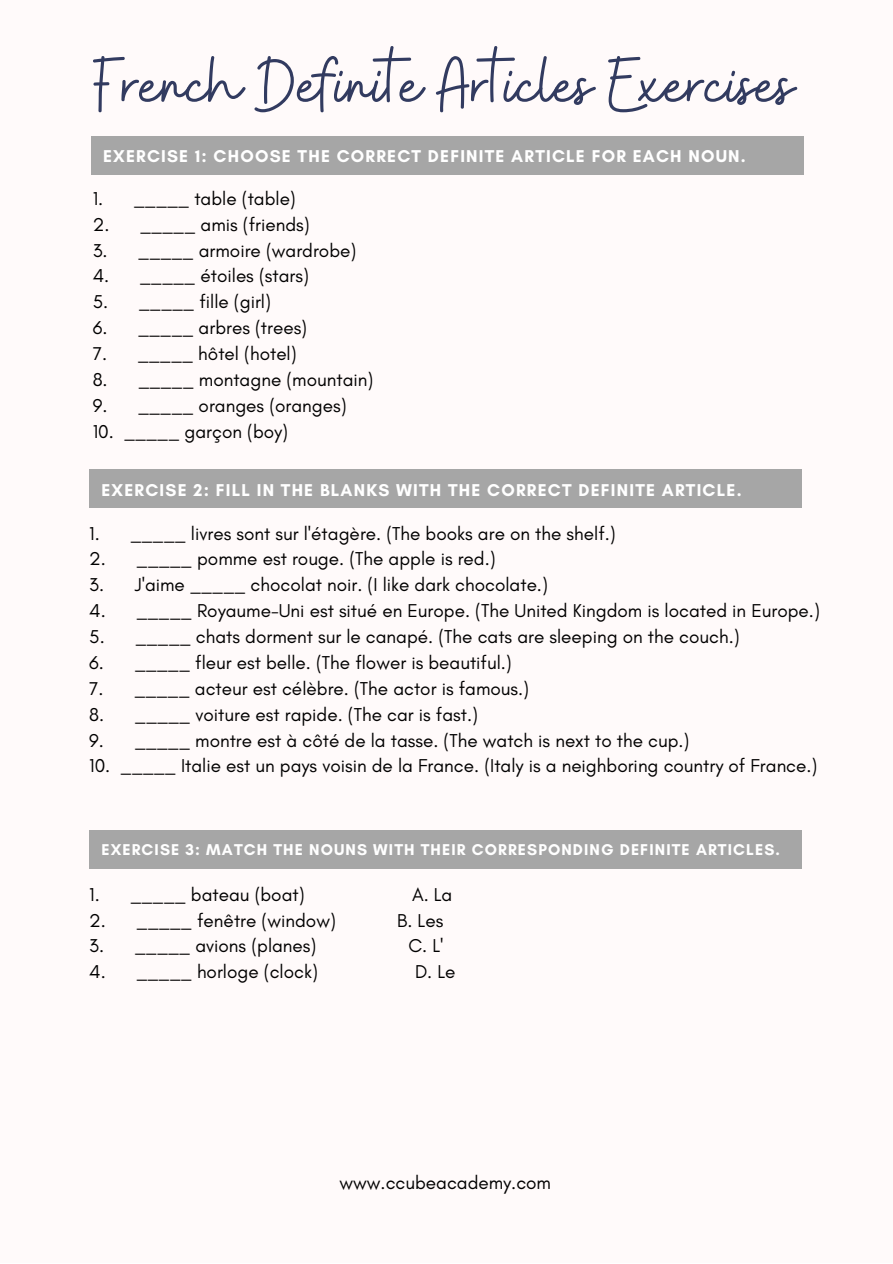
<style>
.page{position:relative;width:893px;height:1264px;background:#fff}
.page>*{position:absolute;margin:0;border:0;box-sizing:border-box;transform-origin:0 0}
.t1{font:78.3px "Buffalo";color:#323b60}
.t2{font:18.9px "Glacial Indifference";color:#000}
.t3{font:700 17.4px "Glacial Indifference";letter-spacing:.07em;color:#fff}
.t4{font:700 15.9px "Glacial Indifference";letter-spacing:.07em;color:#fff}
</style>
<div class="page">
<div style="left:0;top:0;width:892px;height:1262px;background:#fffafa"></div>
<div style="left:91px;top:136px;width:712px;height:38px;background:#a6a6a6"></div>
<div style="left:89px;top:469px;width:712px;height:38px;background:#a6a6a6"></div>
<div style="left:89px;top:830px;width:712px;height:38px;background:#a6a6a6"></div>
<h1 class="t1" style="left:93px;top:34px;width:702px">French Definite Articles Exercises</h1>
<p class="t3" style="left:103px;top:146px;width:644px">EXERCISE 1: CHOOSE THE CORRECT DEFINITE ARTICLE FOR EACH NOUN.</p>
<p class="t2" style="left:93px;top:187px;width:205px">1. _____ table (table)</p>
<p class="t2" style="left:93px;top:213px;width:218px">2. _____ amis (friends)</p>
<p class="t2" style="left:93px;top:239px;width:265px">3. _____ armoire (wardrobe)</p>
<p class="t2" style="left:93px;top:264px;width:218px">4. _____ étoiles (stars)</p>
<p class="t2" style="left:93px;top:290px;width:180px">5. _____ fille (girl)</p>
<p class="t2" style="left:93px;top:316px;width:216px">6. _____ arbres (trees)</p>
<p class="t2" style="left:93px;top:342px;width:205px">7. _____ hôtel (hotel)</p>
<p class="t2" style="left:93px;top:368px;width:282px">8. _____ montagne (mountain)</p>
<p class="t2" style="left:93px;top:394px;width:255px">9. _____ oranges (oranges)</p>
<p class="t2" style="left:93px;top:419px;width:197px">10. _____ garçon (boy)</p>
<p class="t3" style="left:101px;top:479px;width:641px">EXERCISE 2: FILL IN THE BLANKS WITH THE CORRECT DEFINITE ARTICLE.</p>
<p class="t2" style="left:89px;top:521px;width:528px">1. _____ livres sont sur l'étagère. (The books are on the shelf.)</p>
<p class="t2" style="left:89px;top:547px;width:408px">2. _____ pomme est rouge. (The apple is red.)</p>
<p class="t2" style="left:89px;top:573px;width:460px">3. J'aime _____ chocolat noir. (I like dark chocolate.)</p>
<p class="t2" style="left:89px;top:599px;width:732px">4. _____ Royaume-Uni est situé en Europe. (The United Kingdom is located in Europe.)</p>
<p class="t2" style="left:89px;top:625px;width:651px">5. _____ chats dorment sur le canapé. (The cats are sleeping on the couch.)</p>
<p class="t2" style="left:89px;top:651px;width:424px">6. _____ fleur est belle. (The flower is beautiful.)</p>
<p class="t2" style="left:89px;top:676px;width:441px">7. _____ acteur est célèbre. (The actor is famous.)</p>
<p class="t2" style="left:89px;top:702px;width:390px">8. _____ voiture est rapide. (The car is fast.)</p>
<p class="t2" style="left:89px;top:728px;width:601px">9. _____ montre est à côté de la tasse. (The watch is next to the cup.)</p>
<p class="t2" style="left:89px;top:754px;width:729px">10. _____ Italie est un pays voisin de la France. (Italy is a neighboring country of France.)</p>
<p class="t4" style="left:101px;top:839px;width:680px">EXERCISE 3: MATCH THE NOUNS WITH THEIR CORRESPONDING DEFINITE ARTICLES.</p>
<p class="t2" style="left:89px;top:882px;width:217px">1. _____ bateau (boat)</p>
<p class="t2" style="left:412px;top:882px;width:42px">A. La</p>
<p class="t2" style="left:89px;top:908px;width:248px">2. _____ fenêtre (window)</p>
<p class="t2" style="left:397px;top:908px;width:48px">B. Les</p>
<p class="t2" style="left:89px;top:934px;width:228px">3. _____ avions (planes)</p>
<p class="t2" style="left:408px;top:934px;width:36px">C. L'</p>
<p class="t2" style="left:89px;top:960px;width:230px">4. _____ horloge (clock)</p>
<p class="t2" style="left:415px;top:960px;width:42px">D. Le</p>
<p class="t2" style="left:339px;top:1171px;width:213px">www.ccubeacademy.com</p>
</div>
